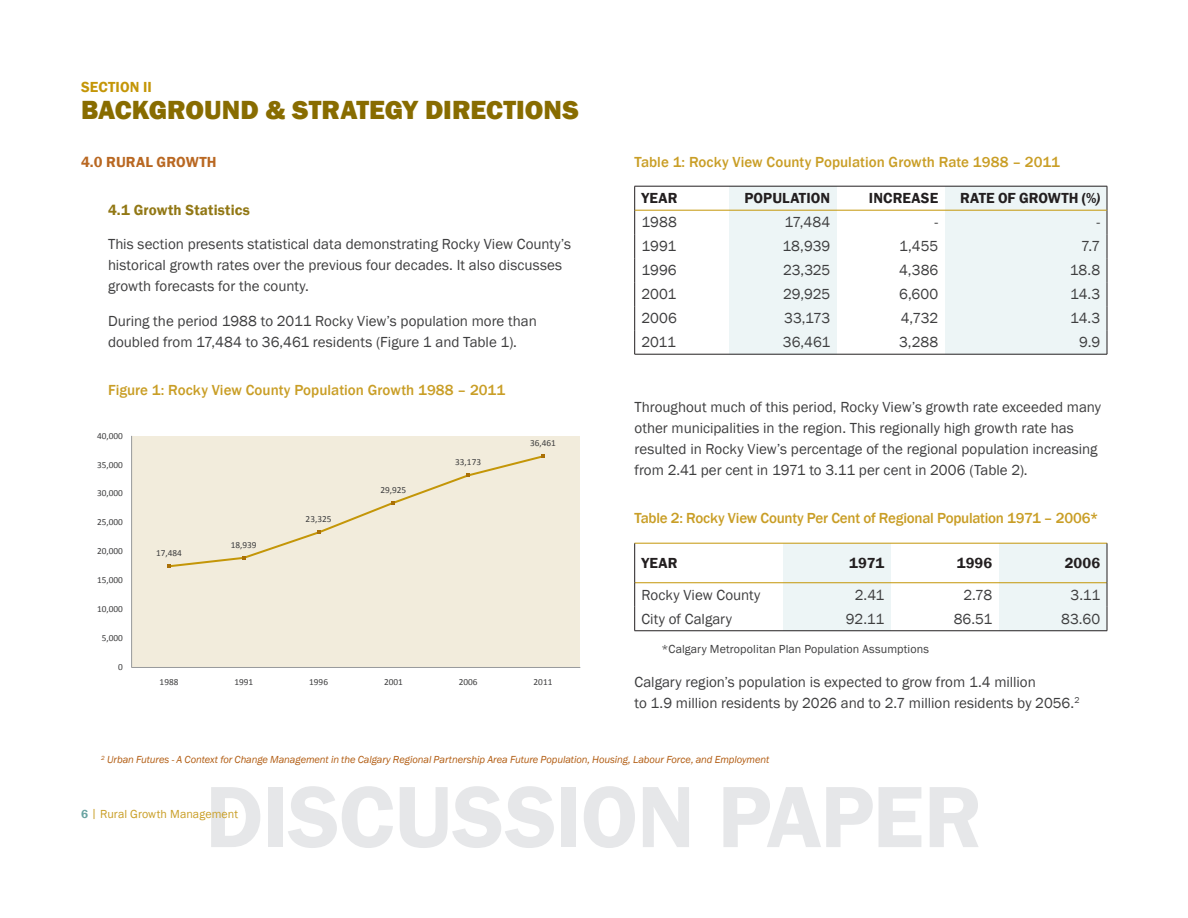
<style>
.page{position:relative;width:1188px;height:918px;background:#fff}
.page>*{position:absolute;margin:0;border:0;box-sizing:border-box;transform-origin:0 0}
.t1{font:600 90px "Franklin Gothic";letter-spacing:-.015em;color:#e6e7e9}
.t2{font:800 27px "Franklin Gothic";letter-spacing:-.005em;color:#886c00}
.t3{font:15px/21px "Franklin Gothic";color:#3e3e3f}
.t4{font:500 15px "Franklin Gothic";color:#c99e26}
.t5{font:600 15px "Franklin Gothic";letter-spacing:.01em;color:#231f20}
.t6{font:600 15px "Franklin Gothic";letter-spacing:.01em;color:#927815}
.t7{font:600 15px "Franklin Gothic";letter-spacing:.01em;color:#b96822}
.t8{font:600 15px "Franklin Gothic";letter-spacing:.005em;color:#c49608}
.t9{font:12px "Franklin Gothic";letter-spacing:.01em;color:#3e3e3f}
.t10{font:12px "Franklin Gothic";letter-spacing:.005em;color:#c99e26}
.t11{font:italic 10.5px "Franklin Gothic";letter-spacing:-.005em;color:#b15b10}
.t12{font:9.3px "Calibri";color:#3e3e3f}
.s1{font-style:italic}
.s2{font-weight:600;color:#68a3a1}
</style>
<div class="page">
<div style="left:132px;top:436px;width:448px;height:232px;background:#f2ecdc"></div>
<hr style="left:131px;top:436px;width:1px;height:231px;background:#989a9d">
<hr style="left:132px;top:667px;width:448px;height:1px;background:#989a9d">
<svg style="left:167px;top:454px;width:378px;height:114px"></svg>
<svg style="left:729px;top:187px;width:378px;height:167px;fill:#edf5f6"></svg>
<hr style="left:634px;top:186px;width:95px;height:1px;background:#231f20">
<hr style="left:729px;top:186px;width:108px;height:1px;background:#231f20">
<hr style="left:837px;top:186px;width:108px;height:1px;background:#231f20">
<hr style="left:945px;top:186px;width:162px;height:1px;background:#231f20">
<svg style="left:634px;top:186px;width:1px;height:168px"></svg>
<svg style="left:1107px;top:186px;width:1px;height:168px"></svg>
<hr style="left:634px;top:354px;width:95px;height:1px;background:#231f20">
<hr style="left:729px;top:354px;width:108px;height:1px;background:#231f20">
<hr style="left:837px;top:354px;width:108px;height:1px;background:#231f20">
<hr style="left:945px;top:354px;width:162px;height:1px;background:#231f20">
<hr style="left:635px;top:210px;width:94px;height:1px;background:#c49608">
<hr style="left:729px;top:210px;width:108px;height:1px;background:#c49608">
<hr style="left:837px;top:210px;width:108px;height:1px;background:#c49608">
<hr style="left:945px;top:210px;width:162px;height:1px;background:#c49608">
<hr style="left:635px;top:582px;width:148px;height:1px;background:#c49608">
<hr style="left:634px;top:543px;width:149px;height:1px;background:#c49608">
<hr style="left:634px;top:543px;width:1px;height:40px;background:#231f20">
<svg style="left:634px;top:583px;width:1px;height:47px"></svg>
<svg style="left:783px;top:543px;width:325px;height:88px"></svg>
<hr style="left:634px;top:630px;width:149px;height:1px;background:#231f20">
<hr style="left:783px;top:630px;width:108px;height:1px;background:#231f20">
<hr style="left:891px;top:630px;width:108px;height:1px;background:#231f20">
<hr style="left:999px;top:630px;width:108px;height:1px;background:#231f20">
<p class="t8" style="left:81px;top:77px;width:72px">SECTION II</p>
<h2 class="t2" style="left:81px;top:92px;width:105px">BACKGROUN</h2>
<h2 class="t2" style="left:241px;top:92px;width:263px">D &amp; STRATEGY DIR ECTIONS</h2>
<p class="t7" style="left:81px;top:152px;width:46px">4.0 RURA</p>
<p class="t7" style="left:145px;top:152px;width:73px">L GROWTH</p>
<p class="t6" style="left:108px;top:200px;width:144px">4.1 GROWTH STATISTICS</p>
<p class="t3" style="left:108px;top:234px;width:465px">This section presents statistical data demonstrating Rocky View County’s historical growth rates over the previous four decades. It also discusses growth forecasts for the county.</p>
<p class="t3" style="left:108px;top:310px;width:430px">During the period 1988 to 2011 Rocky View’s population more than doubled from 17,484 to 36,461 residents (Figure 1 and Table 1).</p>
<p class="t4" style="left:108px;top:380px;width:399px">Figure 1: Rocky View County Population Growth 1988 – 2011</p>
<p class="t12" style="left:97px;top:430px;width:27px">40,000</p>
<p class="t12" style="left:97px;top:459px;width:27px">35,000</p>
<p class="t12" style="left:97px;top:488px;width:27px">30,000</p>
<p class="t12" style="left:97px;top:516px;width:27px">25,000</p>
<p class="t12" style="left:97px;top:545px;width:27px">20,000</p>
<p class="t12" style="left:97px;top:574px;width:27px">15,000</p>
<p class="t12" style="left:97px;top:603px;width:27px">10,000</p>
<p class="t12" style="left:102px;top:632px;width:23px">5,000</p>
<p class="t12" style="left:118px;top:661px;width:6px">0</p>
<p class="t12" style="left:156px;top:547px;width:27px">17,484</p>
<p class="t12" style="left:231px;top:539px;width:27px">18,939</p>
<p class="t12" style="left:306px;top:514px;width:27px">23,325</p>
<p class="t12" style="left:380px;top:484px;width:27px">29,925</p>
<p class="t12" style="left:455px;top:456px;width:27px">33,173</p>
<p class="t12" style="left:530px;top:437px;width:27px">36,461</p>
<p class="t12" style="left:160px;top:676px;width:20px">1988</p>
<p class="t12" style="left:234px;top:676px;width:20px">1991</p>
<p class="t12" style="left:309px;top:676px;width:20px">1996</p>
<p class="t12" style="left:384px;top:676px;width:20px">2001</p>
<p class="t12" style="left:459px;top:676px;width:20px">2006</p>
<p class="t12" style="left:534px;top:676px;width:20px">2011</p>
<p class="t4" style="left:634px;top:152px;width:427px">Table 1: Rocky View County Population Growth Rate 1988 – 2011</p>
<p class="t5" style="left:641px;top:189px;width:18px">YEAR</p>
<p class="t5" style="left:744px;top:189px;width:10px">POPU</p>
<p class="t5" style="left:782px;top:189px;width:33px">LATION</p>
<p class="t5" style="left:869px;top:189px;width:10px">INCREASE</p>
<p class="t5" style="left:960px;top:189px;width:70px">RATE OF GRO</p>
<p class="t5" style="left:1048px;top:189px;width:54px">WTH (%<span class="s1">)</span></p>
<p class="t3" style="left:641px;top:212px;width:37px">1988</p>
<p class="t3" style="left:785px;top:212px;width:47px">17,484</p>
<p class="t3" style="left:935px;top:212px;width:5px">-</p>
<p class="t3" style="left:1097px;top:212px;width:5px">-</p>
<p class="t3" style="left:641px;top:236px;width:36px">1991</p>
<p class="t3" style="left:782px;top:236px;width:49px">18,939</p>
<p class="t3" style="left:899px;top:236px;width:41px">1,455</p>
<p class="t3" style="left:1081px;top:236px;width:21px">7.7</p>
<p class="t3" style="left:641px;top:260px;width:37px">1996</p>
<p class="t3" style="left:783px;top:260px;width:49px">23,325</p>
<p class="t3" style="left:899px;top:260px;width:41px">4,386</p>
<p class="t3" style="left:1070px;top:260px;width:32px">18.8</p>
<p class="t3" style="left:641px;top:284px;width:36px">2001</p>
<p class="t3" style="left:783px;top:284px;width:49px">29,925</p>
<p class="t3" style="left:899px;top:284px;width:40px">6,600</p>
<p class="t3" style="left:1070px;top:284px;width:32px">14.3</p>
<p class="t3" style="left:641px;top:308px;width:37px">2006</p>
<p class="t3" style="left:784px;top:308px;width:48px">33,173</p>
<p class="t3" style="left:901px;top:308px;width:39px">4,732</p>
<p class="t3" style="left:1070px;top:308px;width:32px">14.3</p>
<p class="t3" style="left:641px;top:332px;width:36px">2011</p>
<p class="t3" style="left:783px;top:332px;width:49px">36,461</p>
<p class="t3" style="left:899px;top:332px;width:41px">3,288</p>
<p class="t3" style="left:1079px;top:332px;width:23px">9.9</p>
<p class="t3" style="left:635px;top:397px;width:468px">Throughout much of this period, Rocky View’s growth rate exceeded many other municipalities in the region. This regionally high growth rate has resulted in Rocky View’s percentage of the regional population increasing from 2.41 per cent in 1971 to 3.11 per cent in 2006 (Table 2).</p>
<p class="t4" style="left:635px;top:509px;width:466px">Table 2: Rocky View County Per Cent of Regional Population 1971 – 2006*</p>
<p class="t5" style="left:641px;top:554px;width:10px">YEAR</p>
<p class="t5" style="left:849px;top:554px;width:36px">1971</p>
<p class="t5" style="left:957px;top:554px;width:37px">1996</p>
<p class="t5" style="left:1065px;top:554px;width:37px">2006</p>
<p class="t3" style="left:641px;top:585px;width:121px">Rocky View County</p>
<p class="t3" style="left:855px;top:585px;width:31px">2.41</p>
<p class="t3" style="left:963px;top:585px;width:30px">2.78</p>
<p class="t3" style="left:1071px;top:585px;width:31px">3.11</p>
<p class="t3" style="left:641px;top:609px;width:92px">City of Calgary</p>
<p class="t3" style="left:846px;top:609px;width:40px">92.11</p>
<p class="t3" style="left:954px;top:609px;width:40px">86.51</p>
<p class="t3" style="left:1061px;top:609px;width:41px">83.60</p>
<p class="t9" style="left:662px;top:641px;width:269px">*Calgary Metropolitan Plan Population Assumptions</p>
<p class="t3" style="left:634px;top:672px;width:447px">Calgary region’s population is expected to grow from 1.4 million<br>to 1.9 million residents by 2026 and to 2.7 million residents by 2056.<sup>2</sup></p>
<p class="t11" style="left:101px;top:753px;width:670px"><sup>2</sup> Urban Futures - A Context for Change Management in the Calgary Regional Partnership Area Future Population, Housing, Labour Force, and Employment</p>
<h1 class="t1" style="left:205px;top:762px;width:779px">DISCUSSION PAPER</h1>
<p class="t10" style="left:81px;top:807px;width:159px"><span class="s2">6</span> | Rural Growth Management</p>
</div>
